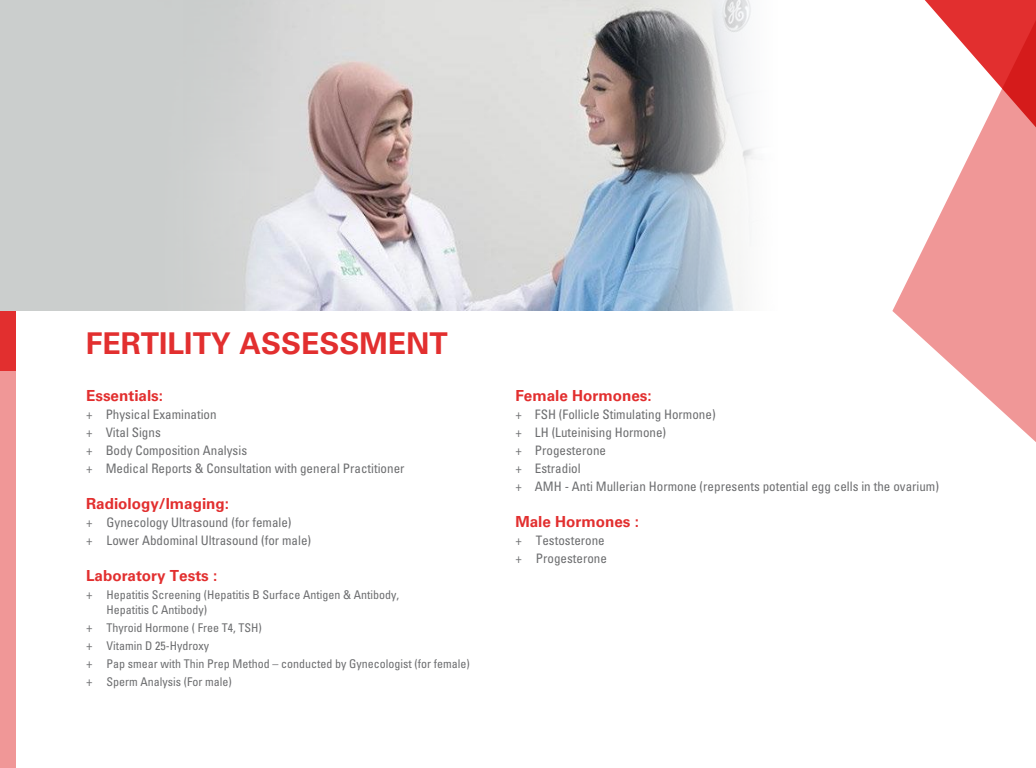
<style>
.page{position:relative;width:1036px;height:768px;background:#fff}
.page>*{position:absolute;margin:0;border:0;box-sizing:border-box;transform-origin:0 0}
.t1{font:30px "Univers LT 65 Bd";color:#e22f2f}
.t2{font:15.2px "Univers LT 65 Bd";color:#e22f2f}
.t3{font:condensed 13.1px/18px "Univers LT Std";color:#6d6e70}
.t4{font:condensed 12px/18px "Univers LT Std";color:#6d6e70}
.s1{font-size:13.1px}
</style>
<div class="page">
<div style="left:0;top:311px;width:16px;height:457px;background:#f09797"></div>
<div style="left:0;top:311px;width:16px;height:60px;background:#e22f2f"></div>
<svg style="left:925px;top:0;width:111px;height:20px;background:#e43e3e"></svg>
<svg style="left:892px;top:20px;width:144px;height:422px;fill:#f09797"></svg>
<div style="left:0;top:0;width:305px;height:311px;background:#cbcecd"></div>
<img style="left:280px;top:0;width:350px;height:311px">
<svg style="left:630px;top:0;width:126px;height:311px"></svg>
<svg style="left:243px;top:2px;width:37px;height:309px"></svg>
<h1 class="t1" style="left:86px;top:326px;width:363px">FERTILITY ASSESSMENT</h1>
<p class="t2" style="left:86px;top:387px;width:79px">Essentials:</p>
<p class="t3" style="left:86px;top:405px;width:320px">+ Physical Examination<br>+ Vital Signs<br>+ Body Composition Analysis<br>+ Medical Reports &amp; Consultation with general Practitioner</p>
<p class="t2" style="left:86px;top:495px;width:145px">Radiology/Imaging:</p>
<p class="t3" style="left:86px;top:513px;width:227px">+ Gynecology Ultrasound (for female)<br>+ Lower Abdominal Ultrasound (for male)</p>
<p class="t2" style="left:86px;top:567px;width:133px">Laboratory Tests :</p>
<p class="t4" style="left:107px;top:588px;width:294px;line-height:14.4px;text-indent:-20px"><span class="s1">+</span> Hepatitis Screening (Hepatitis B Surface Antigen &amp; Antibody,<br>Hepatitis C Antibody)</p>
<p class="t4" style="left:86px;top:618px;width:385px"><span class="s1">+</span> Thyroid Hormone ( Free T4, TSH)<br><span class="s1">+</span> Vitamin D 25-Hydroxy<br><span class="s1">+</span> Pap smear with Thin Prep Method – conducted by Gynecologist (for female) <span class="s1">+</span> Sperm Analysis (For male)</p>
<p class="t2" style="left:515px;top:387px;width:138px">Female Hormones:</p>
<p class="t3" style="left:515px;top:405px;width:425px">+ FSH (Follicle Stimulating Hormone)<br>+ LH (Luteinising Hormone)<br>+ Progesterone<br>+ Estradiol<br>+ AMH - Anti Mullerian Hormone (represents potential egg cells in the ovarium)</p>
<p class="t2" style="left:515px;top:513px;width:125px">Male Hormones :</p>
<p class="t3" style="left:515px;top:531px;width:93px">+ Testosterone + Progesterone</p>
</div>
